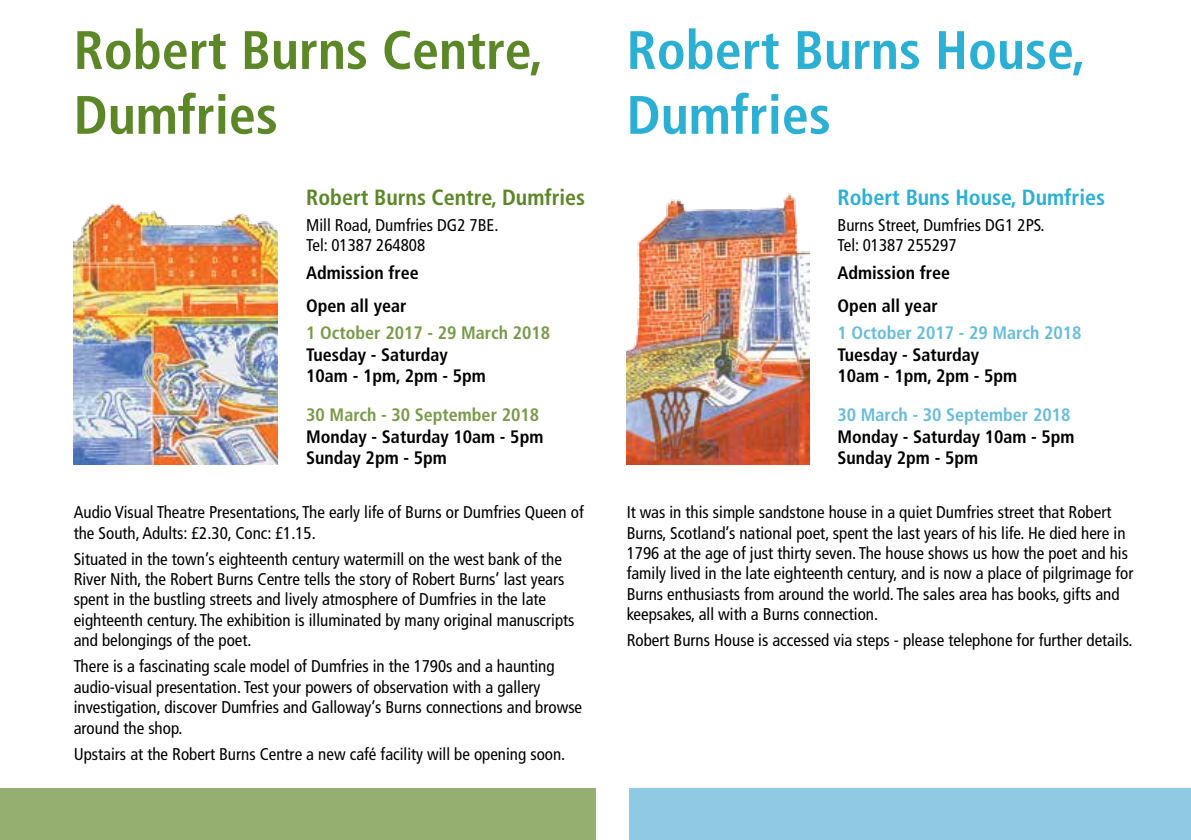
<style>
.page{position:relative;width:1191px;height:840px;background:#fff}
.page>*{position:absolute;margin:0;border:0;box-sizing:border-box;transform-origin:0 0}
.t1{font:700 condensed 54px/64.8px "Frutiger";color:#5c8727}
.t2{font:700 condensed 54px/64.8px "Frutiger";color:#2bb0d4}
.t3{font:700 condensed 22px "Frutiger";color:#5c8727}
.t4{font:700 condensed 22px "Frutiger";color:#2bb0d4}
.t5{font:700 condensed 18px/21.6px "Frutiger";color:#000}
.t6{font:700 condensed 18px "Frutiger";color:#789a48}
.t7{font:700 condensed 18px "Frutiger";color:#66bcdb}
.t8{font:condensed 17px/20.4px "Frutiger";color:#000}
</style>
<div class="page">
<img style="left:74px;top:203px;width:204px;height:261px">
<div style="left:0;top:788px;width:595px;height:51px;background:#94af6f"></div>
<div style="left:629px;top:788px;width:562px;height:51px;background:#8ecae2"></div>
<img style="left:626px;top:193px;width:183px;height:271px">
<h1 class="t1" style="left:74px;top:18px;width:471px">Robert Burns Centre,<br>Dumfries</h1>
<h1 class="t2" style="left:626px;top:18px;width:461px">Robert Burns House,<br>Dumfries</h1>
<p class="t3" style="left:306px;top:184px;width:280px">Robert Burns Centre, Dumfries</p>
<p class="t8" style="left:306px;top:215px;width:194px">Mill Road, Dumfries DG2 7BE.<br>Tel: 01387 264808</p>
<p class="t5" style="left:306px;top:256px;width:114px;line-height:33px">Admission free<br>Open all year</p>
<p class="t6" style="left:306px;top:322px;width:245px">1 October 2017 - 29 March 2018</p>
<p class="t5" style="left:306px;top:343px;width:181px">Tuesday - Saturday<br>10am - 1pm, 2pm - 5pm</p>
<p class="t6" style="left:306px;top:404px;width:234px">30 March - 30 September 2018</p>
<p class="t5" style="left:306px;top:425px;width:239px">Monday - Saturday 10am - 5pm<br>Sunday 2pm - 5pm</p>
<p class="t8" style="left:74px;top:502px;width:511px">Audio Visual Theatre Presentations, The early life of Burns or Dumfries Queen of the South, Adults: £2.30, Conc: £1.15.</p>
<p class="t8" style="left:74px;top:548px;width:502px">Situated in the town’s eighteenth century watermill on the west bank of the River Nith, the Robert Burns Centre tells the story of Robert Burns’ last years spent in the bustling streets and lively atmosphere of Dumfries in the late eighteenth century. The exhibition is illuminated by many original manuscripts and belongings of the poet.</p>
<p class="t8" style="left:74px;top:656px;width:510px">There is a fascinating scale model of Dumfries in the 1790s and a haunting audio-visual presentation. Test your powers of observation with a gallery investigation, discover Dumfries and Galloway’s Burns connections and browse around the shop.</p>
<p class="t8" style="left:74px;top:743px;width:493px">Upstairs at the Robert Burns Centre a new café facility will be opening soon.</p>
<p class="t4" style="left:837px;top:184px;width:269px">Robert Buns House, Dumfries</p>
<p class="t8" style="left:837px;top:215px;width:208px">Burns Street, Dumfries DG1 2PS.<br>Tel: 01387 255297</p>
<p class="t5" style="left:837px;top:256px;width:114px;line-height:33px">Admission free<br>Open all year</p>
<p class="t7" style="left:837px;top:322px;width:245px">1 October 2017 - 29 March 2018</p>
<p class="t5" style="left:837px;top:343px;width:181px">Tuesday - Saturday<br>10am - 1pm, 2pm - 5pm</p>
<p class="t7" style="left:837px;top:404px;width:234px">30 March - 30 September 2018</p>
<p class="t5" style="left:837px;top:425px;width:239px">Monday - Saturday 10am - 5pm<br>Sunday 2pm - 5pm</p>
<p class="t8" style="left:626px;top:502px;width:508px">It was in this simple sandstone house in a quiet Dumfries street that Robert Burns, Scotland’s national poet, spent the last years of his life. He died here in 1796 at the age of just thirty seven. The house shows us how the poet and his family lived in the late eighteenth century, and is now a place of pilgrimage for Burns enthusiasts from around the world. The sales area has books, gifts and keepsakes, all with a Burns connection.</p>
<p class="t8" style="left:626px;top:630px;width:507px">Robert Burns House is accessed via steps - please telephone for further details.</p>
</div>
